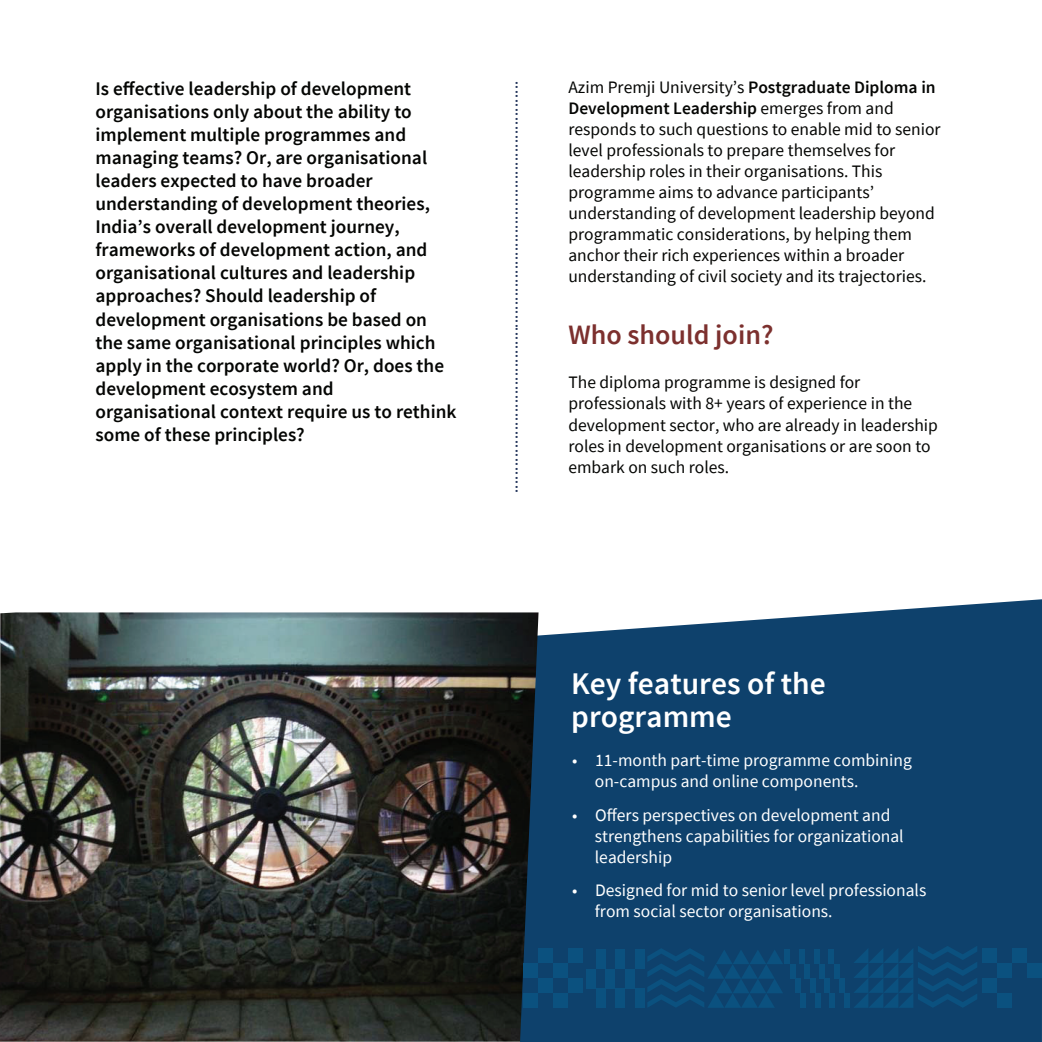
<style>
.page{position:relative;width:1042px;height:1042px;background:#fff}
.page>*{position:absolute;margin:0;border:0;box-sizing:border-box;transform-origin:0 0}
.t1{font:600 31.5px/33.2px "Source Sans Pro";color:#fff}
.t2{font:600 28px "Source Sans Pro";color:#7c302e}
.t3{font:600 19.25px/23.1px "Source Sans Pro";color:#040503}
.t4{font:17.5px/21px "Source Sans Pro";color:#040503}
.t5{font:17.5px/21px "Source Sans Pro";color:#fff}
.t6{font:17.5px "Myriad Pro";color:#1e3057}
.s1{font-weight:600}
</style>
<div class="page">
<div style="left:480px;top:599px;width:562px;height:443px;background:#0e416c"></div>
<img style="left:0;top:612px;width:538px;height:429px">
<div style="left:997px;top:993px;width:15px;height:15px;background:#0b517f"></div>
<div style="left:982px;top:978px;width:15px;height:15px;background:#0b517f"></div>
<div style="left:1027px;top:963px;width:15px;height:15px;background:#0b517f"></div>
<div style="left:997px;top:963px;width:15px;height:15px;background:#0b517f"></div>
<div style="left:1012px;top:948px;width:15px;height:15px;background:#0b517f"></div>
<div style="left:982px;top:948px;width:15px;height:15px;background:#0b517f"></div>
<div style="left:523px;top:993px;width:15px;height:15px;background:#0b517f"></div>
<div style="left:523px;top:963px;width:15px;height:15px;background:#0b517f"></div>
<div style="left:538px;top:978px;width:15px;height:15px;background:#0b517f"></div>
<div style="left:538px;top:948px;width:15px;height:15px;background:#0b517f"></div>
<div style="left:553px;top:993px;width:15px;height:15px;background:#0b517f"></div>
<div style="left:553px;top:963px;width:15px;height:15px;background:#0b517f"></div>
<div style="left:568px;top:978px;width:15px;height:15px;background:#0b517f"></div>
<div style="left:568px;top:948px;width:15px;height:15px;background:#0b517f"></div>
<div style="left:596px;top:949px;width:9px;height:20px;background:#0b517f"></div>
<div style="left:615px;top:949px;width:10px;height:20px;background:#0b517f"></div>
<div style="left:635px;top:949px;width:9px;height:20px;background:#0b517f"></div>
<div style="left:596px;top:988px;width:9px;height:20px;background:#0b517f"></div>
<div style="left:615px;top:988px;width:10px;height:20px;background:#0b517f"></div>
<div style="left:635px;top:988px;width:9px;height:20px;background:#0b517f"></div>
<div style="left:586px;top:969px;width:10px;height:19px;background:#0b517f"></div>
<div style="left:605px;top:969px;width:10px;height:19px;background:#0b517f"></div>
<div style="left:625px;top:969px;width:10px;height:19px;background:#0b517f"></div>
<div style="left:844px;top:993px;width:6px;height:15px;background:#0b517f"></div>
<div style="left:830px;top:993px;width:5px;height:15px;background:#0b517f"></div>
<div style="left:815px;top:993px;width:5px;height:15px;background:#0b517f"></div>
<div style="left:800px;top:993px;width:6px;height:15px;background:#0b517f"></div>
<div style="left:839px;top:978px;width:5px;height:15px;background:#0b517f"></div>
<div style="left:824px;top:978px;width:6px;height:15px;background:#0b517f"></div>
<div style="left:810px;top:978px;width:5px;height:15px;background:#0b517f"></div>
<div style="left:795px;top:978px;width:5px;height:15px;background:#0b517f"></div>
<div style="left:834px;top:964px;width:5px;height:14px;background:#0b517f"></div>
<div style="left:819px;top:964px;width:5px;height:14px;background:#0b517f"></div>
<div style="left:805px;top:964px;width:5px;height:14px;background:#0b517f"></div>
<div style="left:790px;top:964px;width:5px;height:14px;background:#0b517f"></div>
<div style="left:829px;top:949px;width:5px;height:15px;background:#0b517f"></div>
<div style="left:814px;top:949px;width:5px;height:15px;background:#0b517f"></div>
<div style="left:799px;top:949px;width:6px;height:15px;background:#0b517f"></div>
<div style="left:785px;top:949px;width:5px;height:15px;background:#0b517f"></div>
<svg style="left:853px;top:946px;width:124px;height:62px;background:#0c4773"></svg>
<svg style="left:647px;top:948px;width:136px;height:60px;background:#0c4773"></svg>
<p class="t3" style="left:95px;top:77px;width:362px">Is effective leadership of development organisations only about the ability to implement multiple programmes and managing teams? Or, are organisational leaders expected to have broader understanding of development theories, India’s overall development journey, frameworks of development action, and organisational cultures and leadership approaches? Should leadership of development organisations be based on the same organisational principles which apply in the corporate world? Or, does the development ecosystem and organisational context require us to rethink some of these principles?</p>
<p class="t6" style="left:532px;top:81px;width:414px;rotate:90deg">............................................................................................</p>
<p class="t4" style="left:568px;top:77px;width:374px">Azim Premji University’s <span class="s1">Postgraduate Diploma in Development Leadership</span> emerges from and responds to such questions to enable mid to senior level professionals to prepare themselves for leadership roles in their organisations. This programme aims to advance participants’ understanding of development leadership beyond programmatic considerations, by helping them anchor their rich experiences within a broader understanding of civil society and its trajectories.</p>
<h2 class="t2" style="left:568px;top:317px;width:206px">Who should join?</h2>
<p class="t4" style="left:568px;top:372px;width:371px">The diploma programme is designed for professionals with 8+ years of experience in the development sector, who are already in leadership roles in development organisations or are soon to embark on such roles.</p>
<h1 class="t1" style="left:571px;top:668px;width:256px">Key features of the programme</h1>
<p class="t5" style="left:595px;top:750px;width:318px;text-indent:-23px">• 11-month part-time programme combining on-campus and online components.</p>
<p class="t5" style="left:595px;top:804px;width:310px;text-indent:-23px">• Offers perspectives on development and strengthens capabilities for organizational leadership</p>
<p class="t5" style="left:595px;top:879px;width:333px;text-indent:-23px">• Designed for mid to senior level professionals from social sector organisations.</p>
</div>
